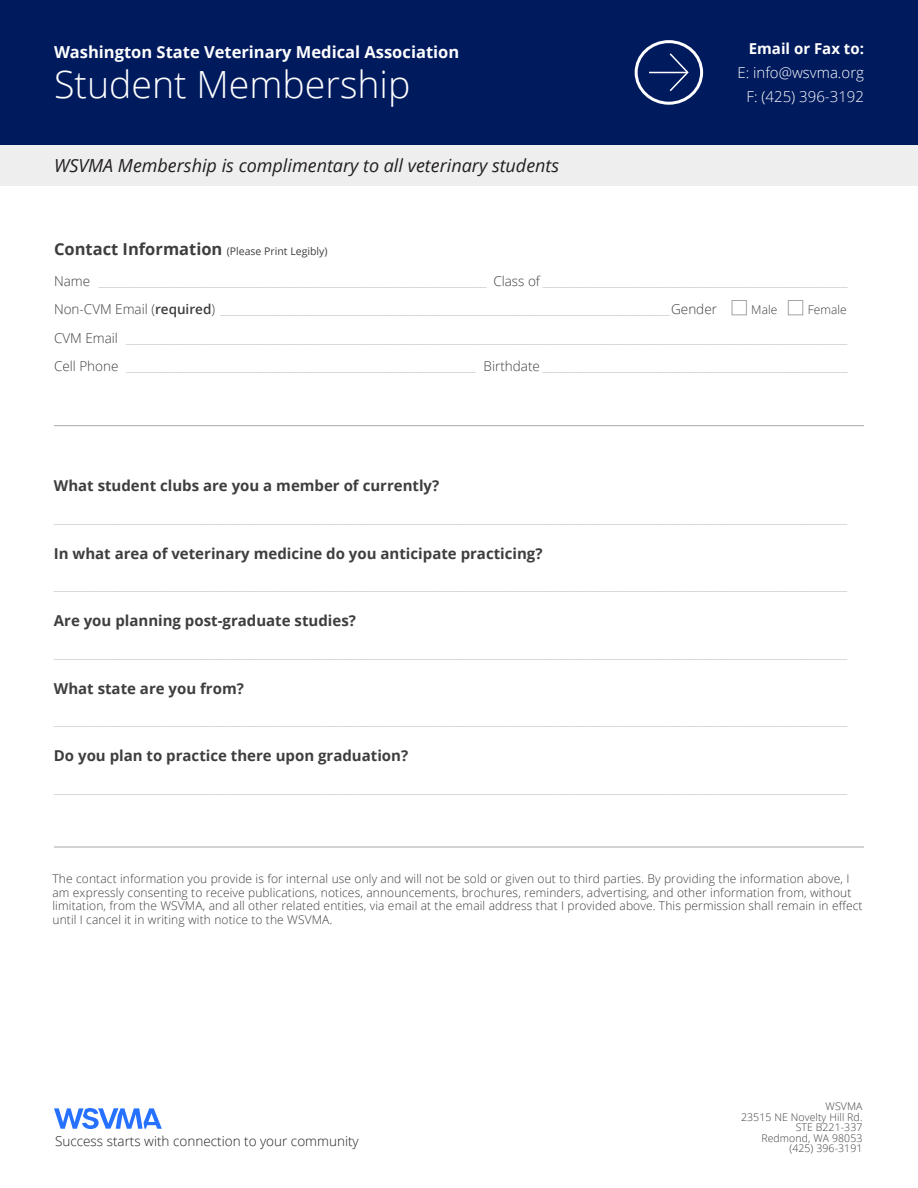
<style>
.page{position:relative;width:918px;height:1188px;background:#fff}
.page>*{position:absolute;margin:0;border:0;box-sizing:border-box;transform-origin:0 0}
.t1{font:300 37.5px "Open Sans";color:#fff}
.t2{font:italic 18px "Open Sans";color:#231f20}
.t3{font:700 16.5px "Open Sans";color:#fff}
.t4{font:700 15px "Open Sans";color:#3e3e3f}
.t5{font:300 15px "Open Sans";color:#fff}
.t6{font:700 15px "Open Sans";color:#fff}
.t7{font:300 13.5px "Open Sans";color:#bcbdc0}
.t8{font:300 13.5px "Open Sans";color:#231f20}
.t9{font:300 12px/13.5px "Open Sans";letter-spacing:.01em;color:#3e3e3f}
.t10{font:300 10.5px "Open Sans";letter-spacing:.01em;color:#3e3e3f}
.t11{font:10.5px "Open Sans";color:#3e3e3f}
.s1{font-weight:700;font-size:16.5px}
.s2{color:#3e3e3f}
.s3{font-weight:600;color:#3e3e3f}
.s4{font-family:"Koz Go Pro";font-weight:200;font-size:16.5px;color:#3e3e3f}
.s5{font-size:12px;color:#3e3e3f}
</style>
<div class="page">
<div style="left:0;top:144px;width:918px;height:41px;background:#eeeeef"></div>
<div style="left:0;top:0;width:918px;height:145px;background:#001a5e"></div>
<hr style="left:54px;top:425px;width:810px;height:1px;background:#a8a9ad">
<div style="left:635px;top:40px;width:68px;height:65px;border:3px solid #fff;border-radius:50%"></div>
<hr style="left:649px;top:72px;width:38px;height:1px;background:#fff">
<svg style="left:668px;top:53px;width:21px;height:39px"></svg>
<hr style="left:54px;top:847px;width:810px;height:1px;background:#a8a9ad">
<svg style="left:54px;top:1108px;width:108px;height:21px"></svg>
<p class="t3" style="left:54px;top:40px;width:407px">Washington State Veterinary Medical Association</p>
<p class="t1" style="left:54px;top:59px;width:358px">Student Membership</p>
<p class="t2" style="left:54px;top:153px;width:507px">WSVMA Membership is complimentary to all veterinary students</p>
<p class="t6" style="left:749px;top:38px;width:117px">Email or Fax to:</p>
<p class="t5" style="left:737px;top:62px;width:128px">E: info@wsvma.org</p>
<p class="t5" style="left:747px;top:86px;width:119px">F: (425) 396-3192</p>
<p class="t11" style="left:54px;top:244px;width:275px"><span class="s1">Contact Information</span> (Please Print Legibly)</p>
<p class="t7" style="left:54px;top:272px;width:795px"><span class="s2">Name</span> ______________________________________________________________________ <span class="s2">Class of</span> _______________________________________________________</p>
<p class="t7" style="left:54px;top:300px;width:794px"><span class="s2">Non-CVM Email (</span><span class="s3">required</span><span class="s2">)</span> _________________________________________________________________________________<span class="s2">Gender</span> <span class="s4">⃞</span> <span class="s5">Male</span> <span class="s4">⃞</span> <span class="s5">Female</span></p>
<p class="t7" style="left:54px;top:329px;width:795px"><span class="s2">CVM Email</span> __________________________________________________________________________________________________________________________________</p>
<p class="t7" style="left:54px;top:357px;width:795px"><span class="s2">Cell Phone</span> _______________________________________________________________ <span class="s2">Birthdate</span> _______________________________________________________</p>
<p class="t4" style="left:54px;top:475px;width:387px">What student clubs are you a member of currently?</p>
<p class="t7" style="left:54px;top:509px;width:795px">_______________________________________________________________________________________________________________________________________________</p>
<p class="t4" style="left:54px;top:543px;width:490px">In what area of veterinary medicine do you anticipate practicing?</p>
<p class="t7" style="left:54px;top:576px;width:795px">_______________________________________________________________________________________________________________________________________________</p>
<p class="t4" style="left:54px;top:610px;width:304px">Are you planning post-graduate studies?</p>
<p class="t7" style="left:54px;top:644px;width:795px">_______________________________________________________________________________________________________________________________________________</p>
<p class="t4" style="left:54px;top:678px;width:192px">What state are you from?</p>
<p class="t7" style="left:54px;top:711px;width:795px">_______________________________________________________________________________________________________________________________________________</p>
<p class="t4" style="left:54px;top:745px;width:356px">Do you plan to practice there upon graduation?</p>
<p class="t7" style="left:54px;top:779px;width:795px">_______________________________________________________________________________________________________________________________________________</p>
<p class="t9" style="left:52px;top:872px;width:812px">The contact information you provide is for internal use only and will not be sold or given out to third parties. By providing the information above, I am expressly consenting to receive publications, notices, announcements, brochures, reminders, advertising, and other information from, without limitation, from the WSVMA, and all other related entities, via email at the email address that I provided above. This permission shall remain in effect until I cancel it in writing with notice to the WSVMA.</p>
<p class="t8" style="left:55px;top:1132px;width:305px">Success starts with connection to your community</p>
<p class="t10" style="left:826px;top:1099px;width:38px">WSVMA</p>
<p class="t10" style="left:741px;top:1110px;width:123px">23515 NE Novelty Hill Rd.</p>
<p class="t10" style="left:796px;top:1120px;width:68px">STE B221-337</p>
<p class="t10" style="left:761px;top:1131px;width:103px">Redmond, WA 98053</p>
<p class="t10" style="left:789px;top:1141px;width:75px">(425) 396-3191</p>
</div>
